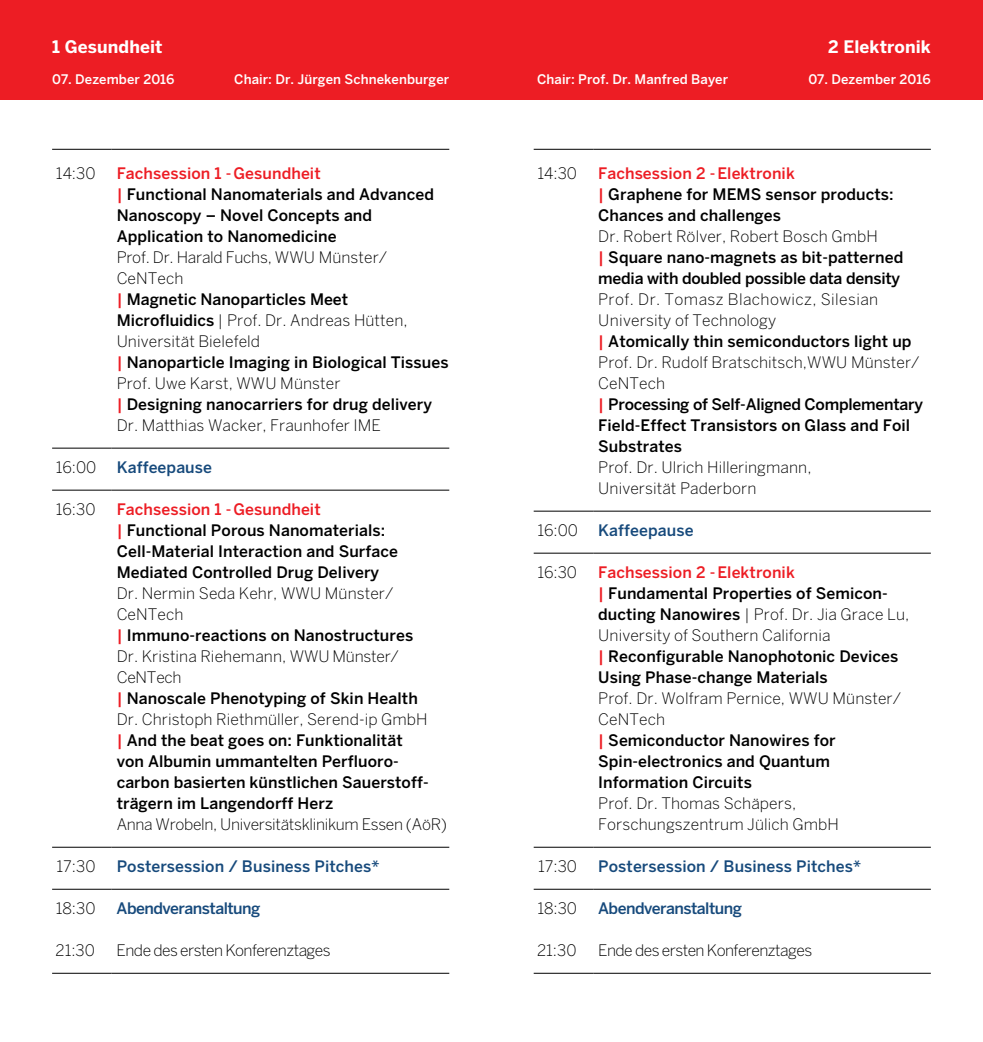
<style>
.page{position:relative;width:983px;height:1042px;background:#fff}
.page>*{position:absolute;margin:0;border:0;box-sizing:border-box;transform-origin:0 0}
.t1{font:700 17.15px "Benton Sans";letter-spacing:.005em;color:#fff}
.t2{font:500 15.75px/21px "Benton Sans";letter-spacing:.005em;color:#000}
.t3{font:300 15.75px/21px "Benton Sans";letter-spacing:.005em;color:#000}
.t4{font:500 15.75px/21px "Benton Sans";letter-spacing:-.015em;color:#000}
.t5{font:500 15.75px "Benton Sans";letter-spacing:.005em;color:#174a7c}
.t6{font:300 15.75px "Benton Sans";letter-spacing:-.035em;color:#000}
.t7{font:300 15.75px "Benton Sans";letter-spacing:-.02em;color:#000}
.t8{font:500 15.75px "Benton Sans";letter-spacing:-.035em;color:#174a7c}
.t9{font:500 13.12px "Benton Sans";letter-spacing:.005em;color:#fff}
.s1{color:#ed1d24}
.s2{font-weight:500;color:#ed1d24}
.s3{font-weight:500}
.s4{font-weight:300}
</style>
<div class="page">
<div style="left:491px;top:0;width:491px;height:99px;background:#ed1d24"></div>
<div style="left:0;top:0;width:491px;height:99px;background:#ed1d24"></div>
<hr style="left:52px;top:149px;width:60px;height:1px;background:#000">
<hr style="left:112px;top:149px;width:337px;height:1px;background:#000">
<hr style="left:52px;top:448px;width:60px;height:1px;background:#000">
<hr style="left:112px;top:448px;width:337px;height:1px;background:#000">
<hr style="left:52px;top:490px;width:60px;height:1px;background:#000">
<hr style="left:112px;top:490px;width:337px;height:1px;background:#000">
<hr style="left:52px;top:847px;width:60px;height:1px;background:#000">
<hr style="left:112px;top:847px;width:337px;height:1px;background:#000">
<hr style="left:52px;top:889px;width:60px;height:1px;background:#000">
<hr style="left:112px;top:889px;width:337px;height:1px;background:#000">
<hr style="left:52px;top:973px;width:60px;height:1px;background:#000">
<hr style="left:112px;top:973px;width:337px;height:1px;background:#000">
<hr style="left:533px;top:149px;width:60px;height:1px;background:#000">
<hr style="left:593px;top:149px;width:337px;height:1px;background:#000">
<hr style="left:533px;top:511px;width:60px;height:1px;background:#000">
<hr style="left:593px;top:511px;width:337px;height:1px;background:#000">
<hr style="left:533px;top:553px;width:60px;height:1px;background:#000">
<hr style="left:593px;top:553px;width:337px;height:1px;background:#000">
<hr style="left:533px;top:847px;width:60px;height:1px;background:#000">
<hr style="left:593px;top:847px;width:337px;height:1px;background:#000">
<hr style="left:533px;top:889px;width:60px;height:1px;background:#000">
<hr style="left:593px;top:889px;width:337px;height:1px;background:#000">
<hr style="left:533px;top:973px;width:60px;height:1px;background:#000">
<hr style="left:593px;top:973px;width:337px;height:1px;background:#000">
<p class="t1" style="left:52px;top:36px;width:112px">1 Gesundheit</p>
<p class="t9" style="left:52px;top:72px;width:124px">07. Dezember 2016</p>
<p class="t9" style="left:234px;top:72px;width:216px">Chair: Dr. Jürgen Schnekenburger</p>
<p class="t3" style="left:56px;top:162px;width:41px">14:30</p>
<p class="t2" style="left:117px;top:162px;width:319px"><span class="s1">Fachsession 1 - Gesundheit<br>|</span> Functional Nanomaterials and Advanced<br>Nanoscopy – Novel Concepts and<br>Application to Nanomedicine</p>
<p class="t3" style="left:117px;top:246px;width:333px">Prof. Dr. Harald Fuchs, WWU Münster/<br>CeNTech<br><span class="s2">|</span> <span class="s3">Magnetic Nanoparticles Meet<br>Microfluidics</span> | Prof. Dr. Andreas Hütten,<br>Universität Bielefeld<br><span class="s2">|</span> <span class="s3">Nanoparticle Imaging in Biological Tissues<br></span>Prof. Uwe Karst, WWU Münster<br><span class="s2">|</span> <span class="s3">Designing nanocarriers for drug delivery<br></span>Dr. Matthias Wacker, Fraunhofer IME</p>
<p class="t3" style="left:56px;top:456px;width:42px">16:00</p>
<p class="t5" style="left:117px;top:458px;width:97px">Kaffeepause</p>
<p class="t3" style="left:56px;top:498px;width:41px">16:30</p>
<p class="t2" style="left:117px;top:498px;width:283px"><span class="s1">Fachsession 1 - Gesundheit<br>|</span> Functional Porous Nanomaterials:<br>Cell-Material Interaction and Surface Mediated Controlled Drug Delivery</p>
<p class="t2" style="left:117px;top:582px;width:313px"><span class="s4">Dr. Nermin Seda Kehr, WWU Münster/<br>CeNTech<br></span><span class="s1">|</span> Immuno-reactions on Nanostructures<br><span class="s4">Dr. Kristina Riehemann, WWU Münster/<br>CeNTech<br></span><span class="s1">|</span> Nanoscale Phenotyping of Skin Health<br><span class="s4">Dr. Christoph Riethmüller, Serend-ip GmbH </span><span class="s1">|</span> And the beat goes on: Funktionalität von Albumin ummantelten Perfluoro&shy;carbon basierten künstlichen Sauerstoff&shy;trägern im Langendorff Herz</p>
<p class="t7" style="left:117px;top:815px;width:332px">Anna Wrobeln, Universitätsklinikum Essen (AöR)</p>
<p class="t3" style="left:57px;top:855px;width:40px">17:30</p>
<p class="t5" style="left:117px;top:856px;width:264px">Postersession / Business Pitches*</p>
<p class="t3" style="left:56px;top:897px;width:41px">18:30</p>
<p class="t3" style="left:55px;top:939px;width:41px">21:30</p>
<p class="t8" style="left:117px;top:898px;width:145px">Abendveranstaltung</p>
<p class="t6" style="left:117px;top:941px;width:215px">Ende des ersten Konferenztages</p>
<p class="t1" style="left:828px;top:36px;width:104px">2 Elektronik</p>
<p class="t9" style="left:537px;top:72px;width:192px">Chair: Prof. Dr. Manfred Bayer</p>
<p class="t9" style="left:808px;top:72px;width:124px">07. Dezember 2016</p>
<p class="t3" style="left:537px;top:162px;width:41px">14:30</p>
<p class="t2" style="left:598px;top:162px;width:297px"><span class="s1">Fachsession 2 - Elektronik<br>|</span> Graphene for MEMS sensor products:<br>Chances and challenges</p>
<p class="t4" style="left:598px;top:225px;width:306px"><span class="s4">Dr. Robert Rölver, Robert Bosch GmbH<br></span><span class="s1">|</span> Square nano-magnets as bit-patterned media with doubled possible data density</p>
<p class="t2" style="left:598px;top:288px;width:326px"><span class="s4">Prof. Dr. Tomasz Blachowicz, Silesian<br>University of Technology<br></span><span class="s1">|</span> Atomically thin semiconductors light up<br><span class="s4">Prof. Dr. Rudolf Bratschitsch,WWU Münster/<br>CeNTech<br></span><span class="s1">|</span> Processing of Self-Aligned Complementary<br>Field-Effect Transistors on Glass and Foil<br>Substrates</p>
<p class="t3" style="left:598px;top:456px;width:215px">Prof. Dr. Ulrich Hilleringmann,<br>Universität Paderborn</p>
<p class="t3" style="left:537px;top:519px;width:42px">16:00</p>
<p class="t5" style="left:598px;top:520px;width:97px">Kaffeepause</p>
<p class="t3" style="left:537px;top:561px;width:41px">16:30</p>
<p class="t2" style="left:598px;top:561px;width:312px"><span class="s1">Fachsession 2 - Elektronik<br>|</span> Fundamental Properties of Semicon&shy;ducting Nanowires <span class="s4">| Prof. Dr. Jia Grace Lu, University of Southern California<br></span><span class="s1">|</span> Reconfigurable Nanophotonic Devices Using Phase-change Materials</p>
<p class="t2" style="left:598px;top:687px;width:304px"><span class="s4">Prof. Dr. Wolfram Pernice, WWU Münster/<br>CeNTech<br></span><span class="s1">|</span> Semiconductor Nanowires for<br>Spin-electronics and Quantum<br>Information Circuits</p>
<p class="t3" style="left:598px;top:792px;width:242px">Prof. Dr. Thomas Schäpers,<br>Forschungszentrum Jülich GmbH</p>
<p class="t3" style="left:538px;top:855px;width:40px">17:30</p>
<p class="t5" style="left:598px;top:856px;width:264px">Postersession / Business Pitches*</p>
<p class="t3" style="left:537px;top:897px;width:41px">18:30</p>
<p class="t3" style="left:537px;top:939px;width:41px">21:30</p>
<p class="t8" style="left:598px;top:898px;width:145px">Abendveranstaltung</p>
<p class="t6" style="left:598px;top:941px;width:215px">Ende des ersten Konferenztages</p>
</div>
